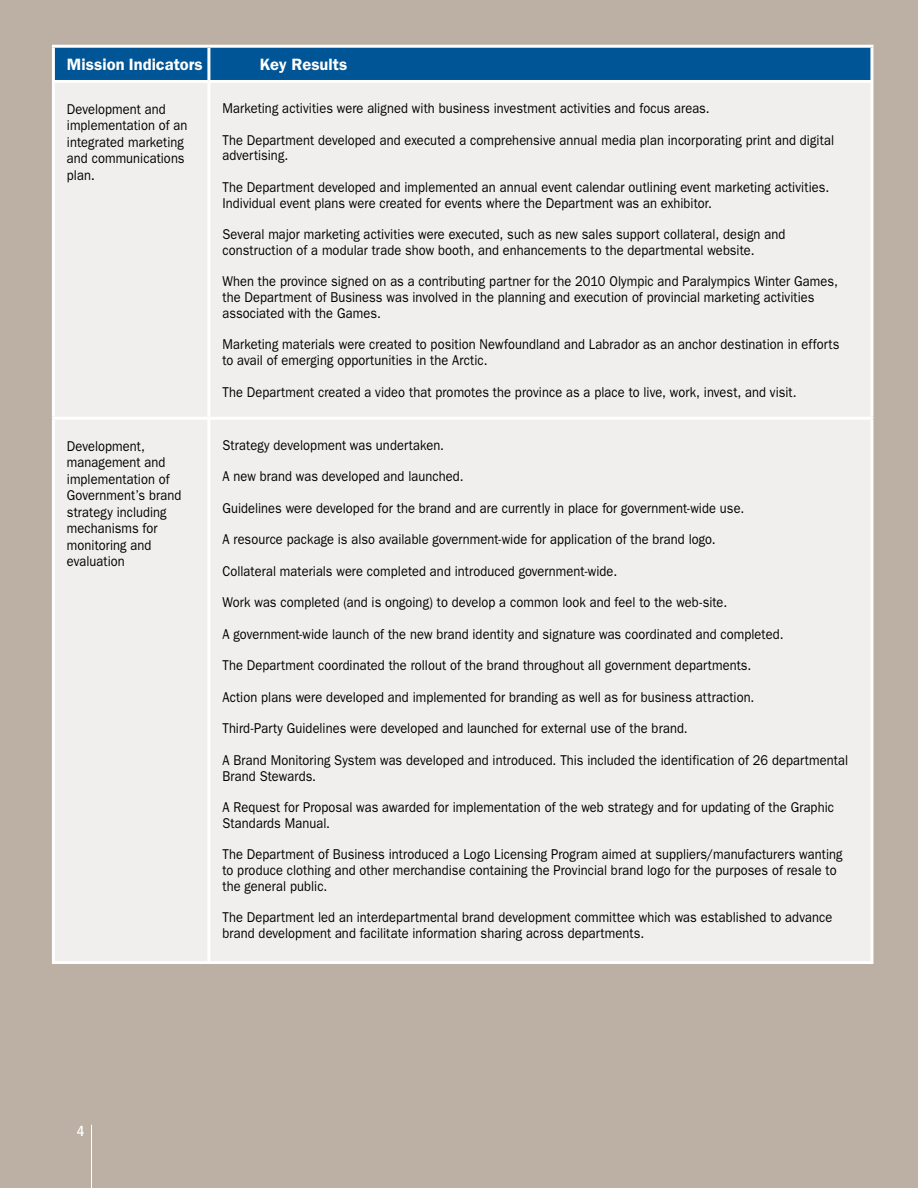
<style>
.page{position:relative;width:918px;height:1188px;background:#bbb0a3}
.page>*{position:absolute;margin:0;border:0;box-sizing:border-box;transform-origin:0 0}
.t1{font:600 16.5px "ITC Franklin Gothic Std";color:#fff}
.t2{font:500 condensed 15px "ITC Franklin Gothic Std";color:#fff}
.t3{font:14.25px/16.5px "ITC Franklin Gothic Std";letter-spacing:.005em;color:#000;scale:.9 1}
</style>
<div class="page">
<div style="left:55px;top:48px;width:815px;height:32px;background:#005596"></div>
<div style="left:55px;top:83px;width:815px;height:878px;background:#f1efed"></div>
<hr style="left:52px;top:80px;width:157px;height:3px;background:#fff">
<hr style="left:209px;top:80px;width:664px;height:3px;background:#fff">
<hr style="left:52px;top:83px;width:3px;height:334px;background:#fff">
<hr style="left:207px;top:83px;width:3px;height:334px;background:#fff">
<hr style="left:870px;top:83px;width:3px;height:334px;background:#fff">
<hr style="left:52px;top:417px;width:157px;height:3px;background:#fff">
<hr style="left:52px;top:420px;width:3px;height:541px;background:#fff">
<hr style="left:209px;top:417px;width:664px;height:3px;background:#fff">
<hr style="left:207px;top:420px;width:3px;height:541px;background:#fff">
<hr style="left:870px;top:420px;width:3px;height:541px;background:#fff">
<hr style="left:52px;top:45px;width:157px;height:3px;background:#fff">
<hr style="left:52px;top:48px;width:3px;height:32px;background:#fff">
<hr style="left:209px;top:45px;width:664px;height:3px;background:#fff">
<hr style="left:207px;top:48px;width:3px;height:32px;background:#fff">
<hr style="left:870px;top:48px;width:3px;height:32px;background:#fff">
<hr style="left:52px;top:961px;width:157px;height:3px;background:#fff">
<hr style="left:209px;top:961px;width:664px;height:3px;background:#fff">
<hr style="left:91px;top:1125px;width:1px;height:63px;background:#fff">
<p class="t1" style="left:67px;top:54px;width:137px">Mission Indicators</p>
<p class="t1" style="left:260px;top:54px;width:89px">Key Results</p>
<p class="t3" style="left:67px;top:101px;width:135px">Development and implementation of an integrated marketing and communications plan.</p>
<p class="t3" style="left:222px;top:100px;width:543px">Marketing activities were aligned with business investment activities and focus areas.</p>
<p class="t3" style="left:222px;top:132px;width:681px;line-height:15.8px">The Department developed and executed a comprehensive annual media plan incorporating print and digital advertising.</p>
<p class="t3" style="left:222px;top:179px;width:676px;line-height:15.8px">The Department developed and implemented an annual event calendar outlining event marketing activities.<br>Individual event plans were created for events where the Department was an exhibitor.</p>
<p class="t3" style="left:222px;top:226px;width:627px;line-height:15.8px">Several major marketing activities were executed, such as new sales support collateral, design and construction of a modular trade show booth, and enhancements to the departmental website.</p>
<p class="t3" style="left:222px;top:274px;width:685px;line-height:15.8px">When the province signed on as a contributing partner for the 2010 Olympic and Paralympics Winter Games, the Department of Business was involved in the planning and execution of provincial marketing activities associated with the Games.</p>
<p class="t3" style="left:222px;top:337px;width:687px;line-height:15.8px">Marketing materials were created to position Newfoundland and Labrador as an anchor destination in efforts to avail of emerging opportunities in the Arctic.</p>
<p class="t3" style="left:222px;top:384px;width:640px">The Department created a video that promotes the province as a place to live, work, invest, and visit.</p>
<p class="t3" style="left:67px;top:438px;width:129px">Development, management and implementation of<br>Government’s brand strategy including mechanisms for monitoring and evaluation</p>
<p class="t3" style="left:222px;top:437px;width:248px">Strategy development was undertaken.</p>
<p class="t3" style="left:222px;top:468px;width:269px">A new brand was developed and launched.</p>
<p class="t3" style="left:222px;top:500px;width:581px">Guidelines were developed for the brand and are currently in place for government-wide use.</p>
<p class="t3" style="left:222px;top:531px;width:550px">A resource package is also available government-wide for application of the brand logo.</p>
<p class="t3" style="left:222px;top:563px;width:440px">Collateral materials were completed and introduced government-wide.</p>
<p class="t3" style="left:222px;top:594px;width:562px">Work was completed (and is ongoing) to develop a common look and feel to the web-site.</p>
<p class="t3" style="left:222px;top:626px;width:625px">A government-wide launch of the new brand identity and signature was coordinated and completed.</p>
<p class="t3" style="left:222px;top:657px;width:589px">The Department coordinated the rollout of the brand throughout all government departments.</p>
<p class="t3" style="left:222px;top:689px;width:593px">Action plans were developed and implemented for branding as well as for business attraction.</p>
<p class="t3" style="left:222px;top:720px;width:519px">Third-Party Guidelines were developed and launched for external use of the brand.</p>
<p class="t3" style="left:222px;top:752px;width:697px;line-height:15.8px">A Brand Monitoring System was developed and introduced. This included the identification of 26 departmental<br>Brand Stewards.</p>
<p class="t3" style="left:222px;top:800px;width:681px;line-height:15.8px">A Request for Proposal was awarded for implementation of the web strategy and for updating of the Graphic<br>Standards Manual.</p>
<p class="t3" style="left:222px;top:847px;width:691px;line-height:15.8px">The Department of Business introduced a Logo Licensing Program aimed at suppliers/manufacturers wanting to produce clothing and other merchandise containing the Provincial brand logo for the purposes of resale to the general public.</p>
<p class="t3" style="left:222px;top:910px;width:679px;line-height:15.8px">The Department led an interdepartmental brand development committee which was established to advance brand development and facilitate information sharing across departments.</p>
<p class="t2" style="left:77px;top:1122px;width:9px">4</p>
</div>
